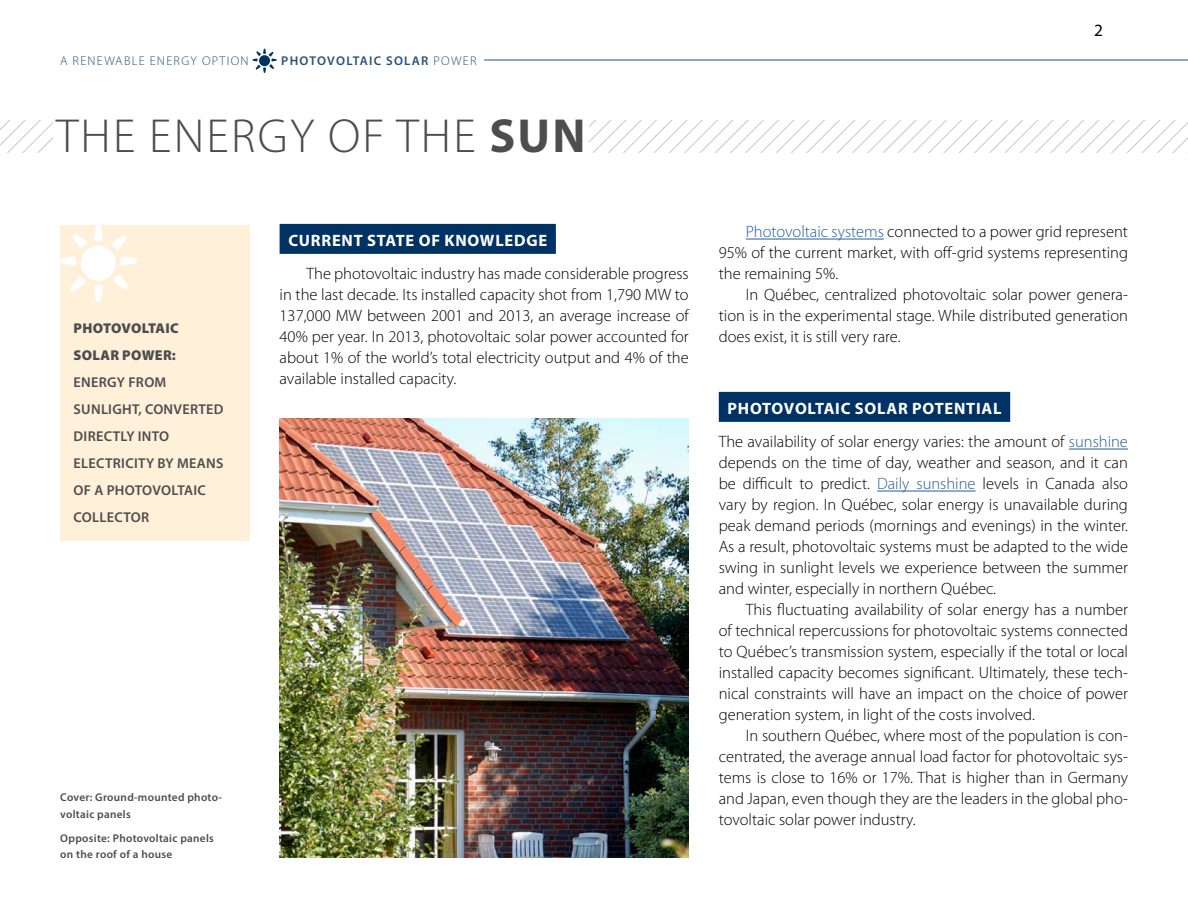
<style>
.page{position:relative;width:1188px;height:918px;background:#fff}
.page>*{position:absolute;margin:0;border:0;box-sizing:border-box;transform-origin:0 0}
.t1{font:300 48px "Myriad Pro";letter-spacing:.045em;color:#4d4d4f}
.Interactif-Paginatio{font:17.25px "Myriad Pro";color:#000}
.P_suivant{font:300 16.5px/21px "Myriad Pro";color:#000;text-align:justify}
.H2_dans_bande{font:700 16.5px "Myriad Pro";letter-spacing:.045em;color:#fff}
.Texte_intro{font:600 14.25px/27px "Myriad Pro";letter-spacing:.02em;color:#4d4d4f}
.Texte_intro-2{font:900 14.25px/27px "Myriad Pro";letter-spacing:.02em;color:#4d4d4f}
.t2{font:300 12.75px "Myriad Pro";letter-spacing:.1em;color:#26517b}
.t3{font:600 12.75px "Myriad Pro";letter-spacing:.1em;color:#26517b}
.P__Légende_photos{font:600 11.25px/16.5px "Myriad Pro";letter-spacing:.025em;color:#4d4d4f}
.s1{font-weight:300}
.s2{font-weight:700}
.s3{color:#003264}
.s4{color:#215e9e}
</style>
<div class="page">
<div style="left:280px;top:224px;width:276px;height:30px;background:#003264"></div>
<hr style="left:746px;top:239px;width:138px;height:1px;background:#215e9e">
<div style="left:719px;top:392px;width:291px;height:30px;background:#003264"></div>
<hr style="left:1069px;top:449px;width:59px;height:1px;background:#215e9e">
<hr style="left:877px;top:491px;width:99px;height:1px;background:#215e9e">
<img style="left:279px;top:418px;width:409px;height:440px">
<svg style="left:590px;top:120px;width:598px;height:32px"></svg>
<svg style="left:0;top:120px;width:53px;height:32px"></svg>
<div style="left:60px;top:225px;width:190px;height:315px;background:#fff0d9"></div>
<div style="left:81px;top:246px;width:35px;height:35px;background:#fff;border-radius:50%"></div>
<svg style="left:113px;top:275px;width:16px;height:15px"></svg>
<svg style="left:72px;top:233px;width:15px;height:15px"></svg>
<svg style="left:112px;top:235px;width:15px;height:15px"></svg>
<svg style="left:70px;top:276px;width:16px;height:16px"></svg>
<svg style="left:120px;top:256px;width:17px;height:9px"></svg>
<svg style="left:60px;top:256px;width:16px;height:9px"></svg>
<svg style="left:94px;top:225px;width:9px;height:16px"></svg>
<svg style="left:94px;top:285px;width:9px;height:17px"></svg>
<hr style="left:484px;top:60px;width:704px;height:1px;background:#26517b">
<svg style="left:253px;top:49px;width:24px;height:24px"></svg>
<p class="t2" style="left:60px;top:53px;width:190px">A RENEWABLE ENERGY OPTION</p>
<p class="t3" style="left:281px;top:52px;width:197px">PHOTOVOLTAIC SOLAR <span class="s1">POWER</span></p>
<h1 class="t1" style="left:56px;top:110px;width:531px">THE ENERGY OF THE <span class="s2">SUN</span></h1>
<p class="Interactif-Paginatio" style="left:1094px;top:19px;width:10px">2</p>
<p class="Texte_intro-2" style="left:74px;top:315px;width:107px">PHOTOVOLTAIC<br>SOLAR POWER:</p>
<p class="Texte_intro" style="left:74px;top:369px;width:151px">ENERGY FROM<br>SUNLIGHT, CONVERTED<br>DIRECTLY INTO<br>ELECTRICITY BY MEANS<br>OF A PHOTOVOLTAIC<br>COLLECTOR</p>
<p class="P__Légende_photos" style="left:60px;top:789px;width:163px">Cover: Ground-mounted photo&shy;voltaic panels</p>
<p class="P__Légende_photos" style="left:60px;top:829px;width:155px">Opposite: Photovoltaic panels on the roof of a house</p>
<h2 class="H2_dans_bande" style="left:288px;top:229px;width:269px">CURRENT STATE OF KNOWLEDGE<span class="s3">–</span></h2>
<p class="P_suivant" style="left:280px;top:264px;width:411px;text-indent:27px">The photovoltaic industry has made considerable progress in the last decade. Its installed capacity shot from 1,790 MW to 137,000 MW between 2001 and 2013, an average increase of 40% per year. In 2013, photovoltaic solar power accounted for about 1% of the world’s total electricity output and 4% of the available installed capacity.</p>
<p class="P_suivant" style="left:719px;top:222px;width:411px;text-indent:27px"><span class="s4">Photovoltaic systems</span> connected to a power grid represent 95% of the current market, with off-grid systems representing the remaining 5%.</p>
<p class="P_suivant" style="left:719px;top:285px;width:411px;text-indent:27px">In Québec, centralized photovoltaic solar power genera&shy;tion is in the experimental stage. While distributed generation does exist, it is still very rare.</p>
<h2 class="H2_dans_bande" style="left:728px;top:397px;width:284px">PHOTOVOLTAIC SOLAR POTENTIAL<span class="s3">–</span></h2>
<p class="P_suivant" style="left:719px;top:432px;width:411px">The availability of solar energy varies: the amount of <span class="s4">sunshine </span>depends on the time of day, weather and season, and it can be difficult to predict. <span class="s4">Daily sunshine</span> levels in Canada also vary by region. In Québec, solar energy is unavailable during peak demand periods (mornings and evenings) in the winter.<br>As a result, photovoltaic systems must be adapted to the wide swing in sunlight levels we experience between the summer and winter, especially in northern Québec.</p>
<p class="P_suivant" style="left:719px;top:600px;width:411px;text-indent:27px">This fluctuating availability of solar energy has a number of technical repercussions for photovoltaic systems connected to Québec’s transmission system, especially if the total or local installed capacity becomes significant. Ultimately, these tech&shy;nical constraints will have an impact on the choice of power generation system, in light of the costs involved.</p>
<p class="P_suivant" style="left:719px;top:726px;width:411px;text-indent:27px">In southern Québec, where most of the population is con&shy;centrated, the average annual load factor for photovoltaic sys&shy;tems is close to 16% or 17%. That is higher than in Germany and Japan, even though they are the leaders in the global pho&shy;tovoltaic solar power industry.</p>
</div>
